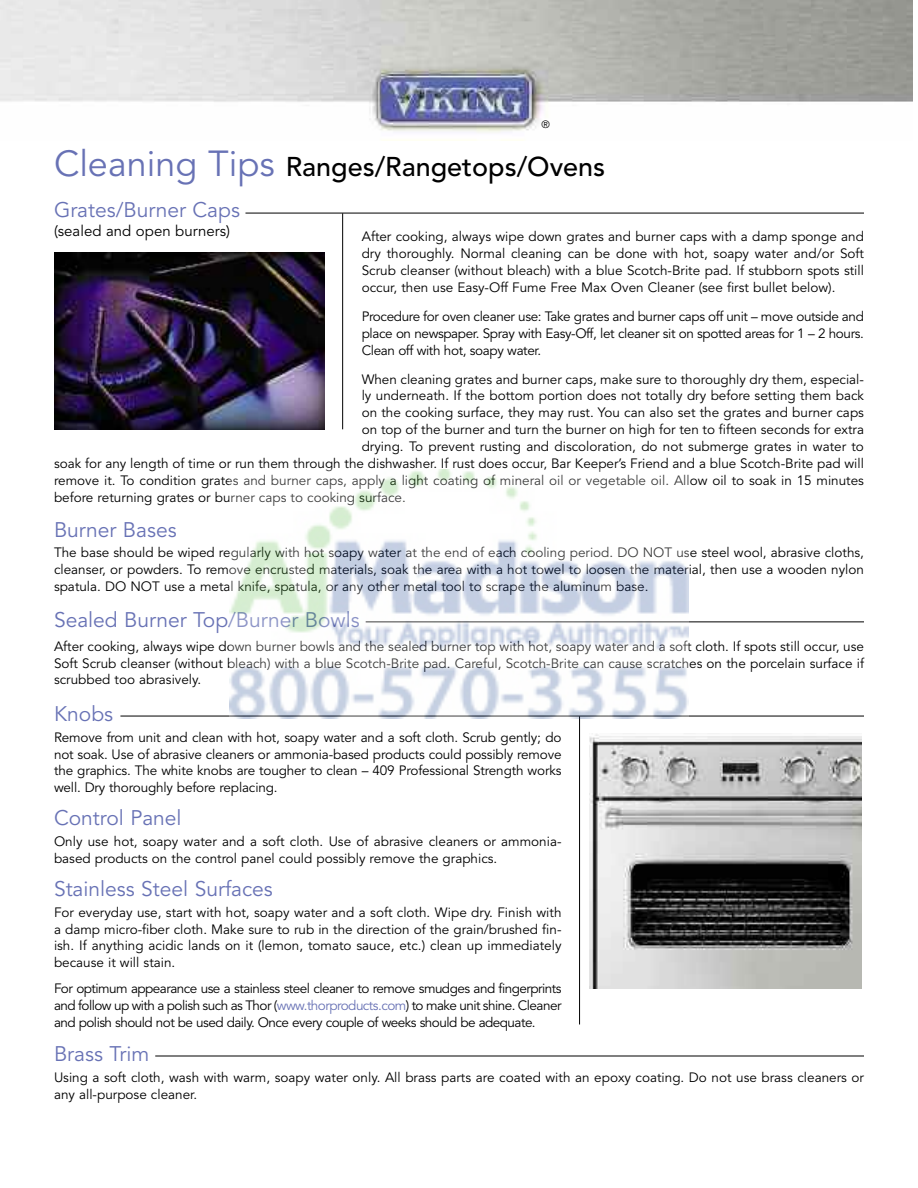
<style>
.page{position:relative;width:918px;height:1188px;background:#fff}
.page>*{position:absolute;margin:0;border:0;box-sizing:border-box;transform-origin:0 0}
.t1{font:500 27px "Avenir";color:#000}
.t2{font:21px "Avenir";color:#6872b5}
.t3{font:15px "Avenir";color:#000}
.t4{font:13.5px/17px "Avenir";color:#000;text-align:justify}
.t5{font:10.5px "Avenir";color:#000}
.s1{font-weight:400;font-size:36px;color:#6872b5}
.s2{color:#6872b5}
</style>
<div class="page">
<img style="left:0;top:0;width:913px;height:132px">
<hr style="left:342px;top:213px;width:1px;height:216px;background:#000">
<hr style="left:245px;top:213px;width:619px;height:1px;background:#000">
<hr style="left:366px;top:622px;width:498px;height:1px;background:#000">
<hr style="left:579px;top:716px;width:1px;height:308px;background:#000">
<hr style="left:120px;top:716px;width:744px;height:1px;background:#000">
<img style="left:54px;top:253px;width:271px;height:176px">
<hr style="left:155px;top:1056px;width:709px;height:1px;background:#000">
<img style="left:590px;top:734px;width:272px;height:254px">
<img style="left:230px;top:469px;width:459px;height:250px">
<p class="t5" style="left:542px;top:120px;width:10px">®</p>
<h1 class="t1" style="left:54px;top:155px;width:553px"><span class="s1">Cleaning Tips</span> Ranges/Rangetops/Ovens</h1>
<h2 class="t2" style="left:54px;top:201px;width:187px">Grates/Burner Caps</h2>
<p class="t3" style="left:54px;top:224px;width:177px">(sealed and open burners)</p>
<p class="t4" style="left:362px;top:229px;width:504px">After cooking, always wipe down grates and burner caps with a damp sponge and dry thoroughly. Normal cleaning can be done with hot, soapy water and/or Soft Scrub cleanser (without bleach) with a blue Scotch-Brite pad. If stubborn spots still occur, then use Easy-Off Fume Free Max Oven Cleaner (see first bullet below).</p>
<p class="t4" style="left:362px;top:309px;width:504px">Procedure for oven cleaner use: Take grates and burner caps off unit – move outside and place on newspaper. Spray with Easy-Off, let cleaner sit on spotted areas for 1 – 2 hours.<br>Clean off with hot, soapy water.</p>
<p class="t4" style="left:362px;top:372px;width:504px">When cleaning grates and burner caps, make sure to thoroughly dry them, especial-</p>
<p class="t4" style="left:362px;top:388px;width:504px">ly underneath. If the bottom portion does not totally dry before setting them back</p>
<p class="t4" style="left:362px;top:405px;width:504px">on the cooking surface, they may rust. You can also set the grates and burner caps</p>
<p class="t4" style="left:362px;top:422px;width:504px">on top of the burner and turn the burner on high for ten to fifteen seconds for extra</p>
<p class="t4" style="left:362px;top:439px;width:504px">drying. To prevent rusting and discoloration, do not submerge grates in water to</p>
<p class="t4" style="left:54px;top:456px;width:812px">soak for any length of time or run them through the dishwasher. If rust does occur, Bar Keeper’s Friend and a blue Scotch-Brite pad will</p>
<p class="t4" style="left:54px;top:473px;width:812px">remove it. To condition grates and burner caps, apply a light coating of mineral oil or vegetable oil. Allow oil to soak in 15 minutes</p>
<p class="t4" style="left:54px;top:490px;width:353px">before returning grates or burner caps to cooking surface.</p>
<h2 class="t2" style="left:54px;top:521px;width:124px">Burner Bases</h2>
<p class="t4" style="left:54px;top:545px;width:812px">The base should be wiped regularly with hot soapy water at the end of each cooling period. DO NOT use steel wool, abrasive cloths, cleanser, or powders. To remove encrusted materials, soak the area with a hot towel to loosen the material, then use a wooden nylon spatula. DO NOT use a metal knife, spatula, or any other metal tool to scrape the aluminum base.</p>
<h2 class="t2" style="left:54px;top:611px;width:307px">Sealed Burner Top/Burner Bowls</h2>
<p class="t4" style="left:54px;top:639px;width:812px">After cooking, always wipe down burner bowls and the sealed burner top with hot, soapy water and a soft cloth. If spots still occur, use Soft Scrub cleanser (without bleach) with a blue Scotch-Brite pad. Careful, Scotch-Brite can cause scratches on the porcelain surface if scrubbed too abrasively.</p>
<h2 class="t2" style="left:54px;top:705px;width:61px">Knobs</h2>
<p class="t4" style="left:54px;top:730px;width:509px">Remove from unit and clean with hot, soapy water and a soft cloth. Scrub gently; do not soak. Use of abrasive cleaners or ammonia-based products could possibly remove the graphics. The white knobs are tougher to clean – 409 Professional Strength works well. Dry thoroughly before replacing.</p>
<h2 class="t2" style="left:54px;top:810px;width:129px">Control Panel</h2>
<p class="t4" style="left:54px;top:834px;width:509px">Only use hot, soapy water and a soft cloth. Use of abrasive cleaners or ammonia&shy;based products on the control panel could possibly remove the graphics.</p>
<h2 class="t2" style="left:54px;top:880px;width:220px">Stainless Steel Surfaces</h2>
<p class="t4" style="left:54px;top:905px;width:509px">For everyday use, start with hot, soapy water and a soft cloth. Wipe dry. Finish with a damp micro-fiber cloth. Make sure to rub in the direction of the grain/brushed fin&shy;ish. If anything acidic lands on it (lemon, tomato sauce, etc.) clean up immediately because it will stain.</p>
<p class="t4" style="left:54px;top:981px;width:509px">For optimum appearance use a stainless steel cleaner to remove smudges and fingerprints and follow up with a polish such as Thor (<span class="s2">www.thorproducts.com</span>) to make unit shine. Cleaner and polish should not be used daily. Once every couple of weeks should be adequate.</p>
<h2 class="t2" style="left:54px;top:1045px;width:97px">Brass Trim</h2>
<p class="t4" style="left:54px;top:1070px;width:812px">Using a soft cloth, wash with warm, soapy water only. All brass parts are coated with an epoxy coating. Do not use brass cleaners or any all-purpose cleaner.</p>
</div>
